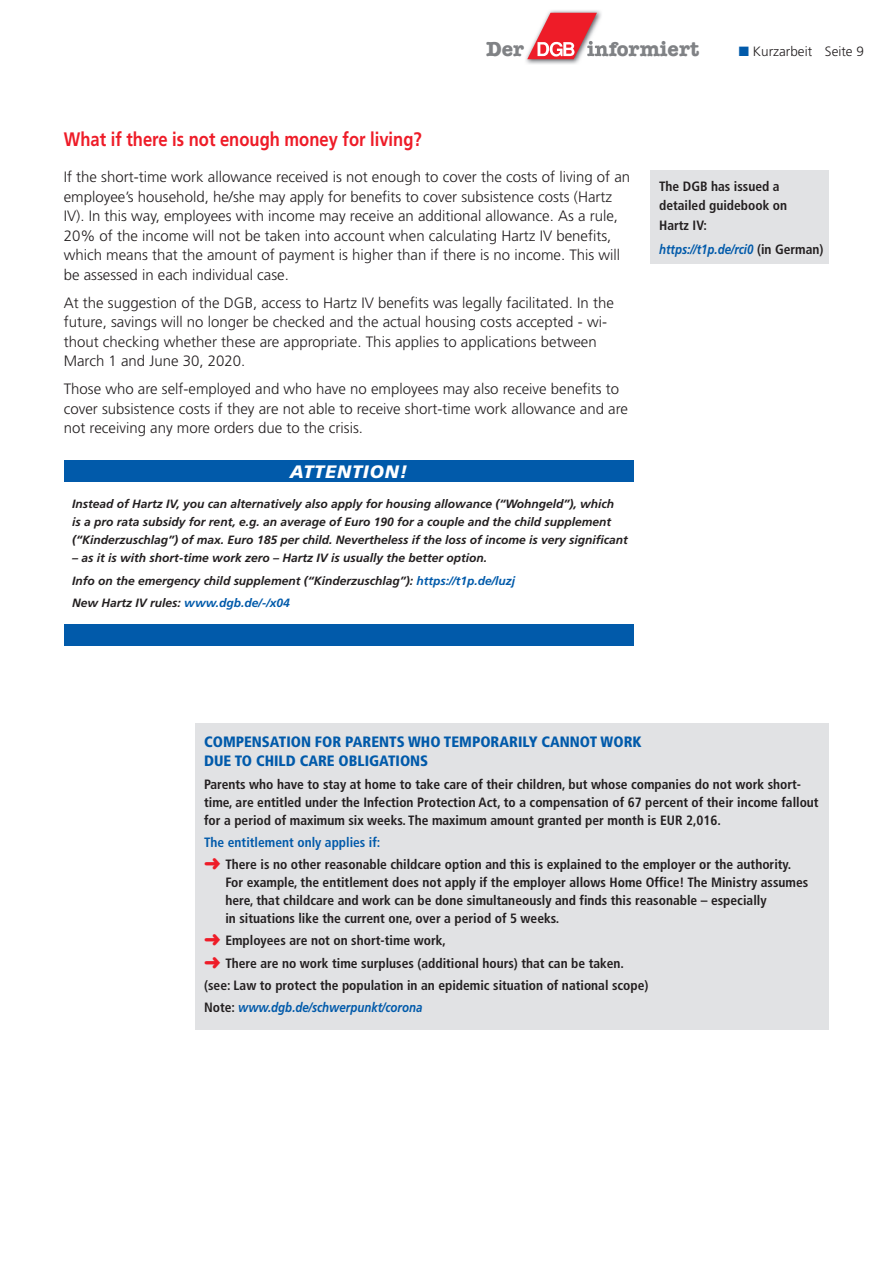
<style>
.page{position:relative;width:893px;height:1263px;background:#fff}
.page>*{position:absolute;margin:0;border:0;box-sizing:border-box;transform-origin:0 0}
.t1{font:700 21px "American Typewriter";color:#808285}
.t2{font:700 19.5px "Frutiger";color:#ee1c28;scale:.85 1}
.t3{font:italic 900 18px "Frutiger";letter-spacing:.05em;color:#fff}
.t4{font:300 15px/19.5px "Frutiger";color:#231f20}
.t5{font:900 condensed 15px/19.5px "Frutiger";color:#015aaa}
.t6{font:700 condensed 13.5px/18px "Frutiger";color:#231f20}
.t7{font:italic 700 13.5px "Frutiger";color:#015aaa;scale:.85 1}
.t8{font:300 13.5px "Frutiger";color:#231f20}
.t9{font:italic 700 12px/18px "Frutiger";color:#231f20}
.s1{color:#015aaa}
.s2{font-style:normal;font-stretch:condensed;color:#231f20}
.s3{color:#ee1c28}
.s4{font-style:italic;font-stretch:normal;color:#015aaa}
</style>
<div class="page">
<div style="left:64px;top:461px;width:570px;height:21px;background:#015aaa"></div>
<div style="left:64px;top:624px;width:570px;height:21px;background:#015aaa"></div>
<img style="left:526px;top:10px;width:75px;height:54px">
<img style="left:526px;top:41px;width:76px;height:15px">
<svg style="left:527px;top:13px;width:71px;height:46px"></svg>
<div style="left:196px;top:723px;width:633px;height:306px;background:#e1e2e4"></div>
<div style="left:651px;top:170px;width:178px;height:94px;background:#e1e2e4"></div>
<h1 class="t1" style="left:486px;top:36px;width:39px">Der</h1>
<h1 class="t1" style="left:587px;top:36px;width:114px">informiert</h1>
<p class="t8" style="left:739px;top:44px;width:127px"><span class="s1">■</span> Kurzarbeit Seite 9</p>
<h2 class="t2" style="left:64px;top:127px;width:423px">What if there is not enough money for living?</h2>
<p class="t4" style="left:64px;top:167px;width:568px">If the short-time work allowance received is not enough to cover the costs of living of an employee’s household, he/she may apply for benefits to cover subsistence costs (Hartz IV). In this way, employees with income may receive an additional allowance. As a rule, 20% of the income will not be taken into account when calculating Hartz IV benefits, which means that the amount of payment is higher than if there is no income. This will be assessed in each individual case.</p>
<p class="t4" style="left:64px;top:293px;width:552px">At the suggestion of the DGB, access to Hartz IV benefits was legally facilitated. In the future, savings will no longer be checked and the actual housing costs accepted - wi&shy;thout checking whether these are appropriate. This applies to applications between March 1 and June 30, 2020.</p>
<p class="t4" style="left:64px;top:379px;width:566px">Those who are self-employed and who have no employees may also receive benefits to cover subsistence costs if they are not able to receive short-time work allowance and are not receiving any more orders due to the crisis.</p>
<p class="t3" style="left:290px;top:460px;width:119px">ATTENTION!</p>
<p class="t9" style="left:72px;top:495px;width:557px">Instead of Hartz IV, you can alternatively also apply for housing allowance (“Wohngeld”), which<br>is a pro rata subsidy for rent, e.g. an average of Euro 190 for a couple and the child supplement (“Kinderzuschlag”) of max. Euro 185 per child. Nevertheless if the loss of income is very significant</p>
<p class="t9" style="left:72px;top:547px;width:444px;line-height:22.2px">– as it is with short-time work zero – Hartz IV is usually the better option.<br>Info on the emergency child supplement (“Kinderzuschlag”): <span class="s1">https://t1p.de/luzj<br></span>New Hartz IV rules: <span class="s1">www.dgb.de/-/x04</span></p>
<p class="t6" style="left:659px;top:176px;width:130px;line-height:19.5px">The DGB has issued a detailed guidebook on<br>Hartz IV:</p>
<p class="t7" style="left:659px;top:241px;width:195px">https://t1p.de/rci0 <span class="s2">(in German)</span></p>
<p class="t5" style="left:204px;top:732px;width:439px">COMPENSATION FOR PARENTS WHO TEMPORARILY CANNOT WORK<br>DUE TO CHILD CARE OBLIGATIONS</p>
<p class="t6" style="left:204px;top:775px;width:616px">Parents who have to stay at home to take care of their children, but whose companies do not work short&shy;time, are entitled under the Infection Protection Act, to a compensation of 67 percent of their income fallout for a period of maximum six weeks. The maximum amount granted per month is EUR 2,016.</p>
<p class="t6" style="left:204px;top:831px;width:589px;line-height:22.2px"><span class="s1">The entitlement only applies if:<br></span><span class="s3">➜</span> There is no other reasonable childcare option and this is explained to the employer or the authority.</p>
<p class="t6" style="left:225px;top:873px;width:584px">For example, the entitlement does not apply if the employer allows Home Office! The Ministry assumes here, that childcare and work can be done simultaneously and finds this reasonable – especially<br>in situations like the current one, over a period of 5 weeks.</p>
<p class="t6" style="left:204px;top:930px;width:446px;line-height:22.2px"><span class="s3">➜</span> Employees are not on short-time work,<br><span class="s3">➜</span> There are no work time surpluses (additional hours) that can be taken. (see: Law to protect the population in an epidemic situation of national scope)<br>Note: <span class="s4">www.dgb.de/schwerpunkt/corona</span></p>
</div>
